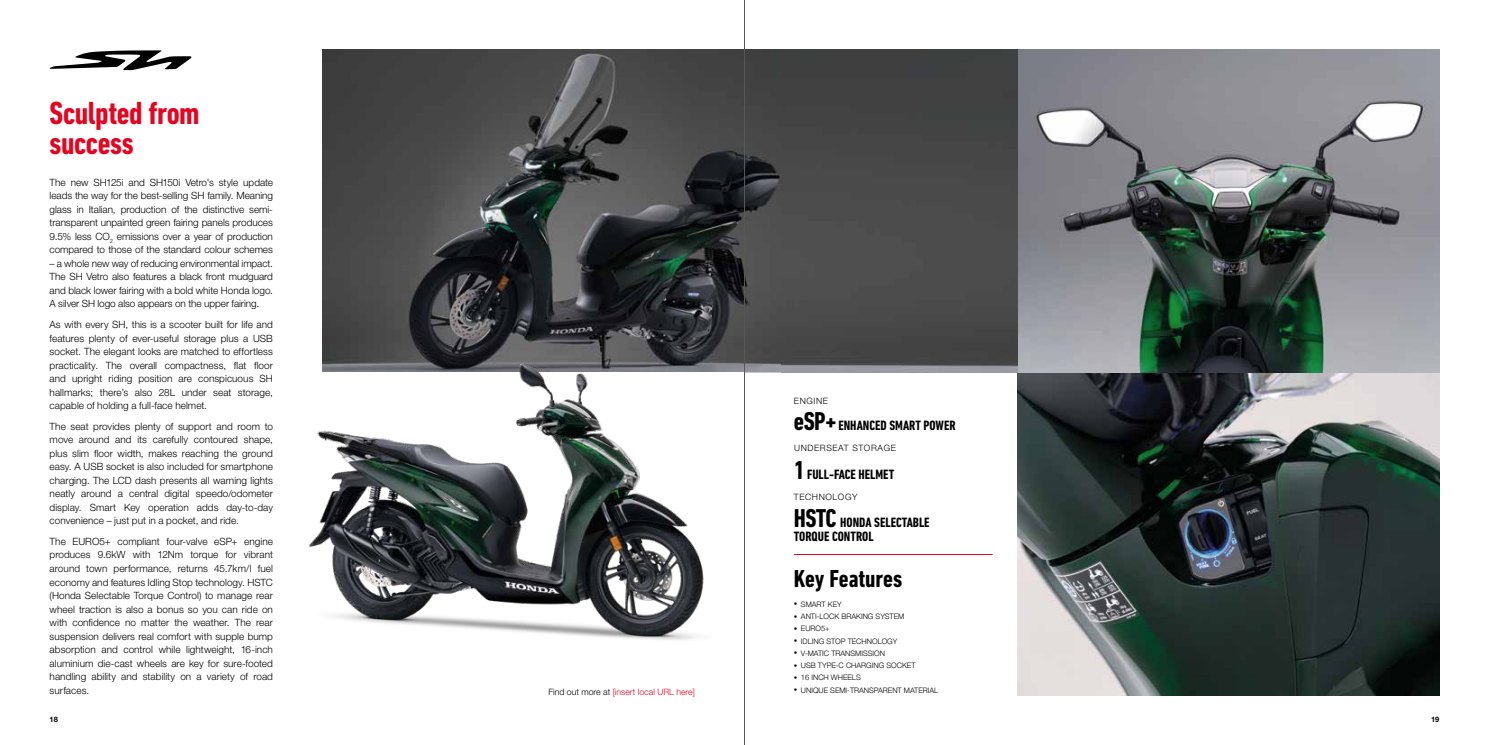
<style>
.page{position:relative;width:1489px;height:745px;background:#fff}
.page>*{position:absolute;margin:0;border:0;box-sizing:border-box;transform-origin:0 0}
.t1{font:700 condensed 32.5px/30px "DIN Next LT Pro";letter-spacing:-.015em;color:#e40521}
.t2{font:700 condensed 25px "DIN Next LT Pro";letter-spacing:-.005em;color:#000}
.t3{font:700 condensed 13.75px/14.4px "DIN Next LT Pro";color:#000}
.t4{font:300 10px/13.5px "Helvetica Neue LT Pro";color:#000;text-align:justify}
.t5{font:300 8.75px "Helvetica Neue LT Pro";color:#e40521}
.t6{font:300 8.75px "Helvetica Neue LT Pro";letter-spacing:.07em;color:#000}
.t7{font:300 7.5px "Helvetica Neue";color:#000}
.t8{font:700 7.5px "Helvetica Neue LT Pro";color:#000}
.s1{color:#000}
.s2{font-size:26.25px}
.s3{font-family:"Proxima Nova";font-weight:700;font-size:10px}
</style>
<div class="page">
<hr style="left:794px;top:554px;width:198px;height:1px;background:#e40521">
<svg style="left:50px;top:50px;width:141px;height:20px"></svg>
<img style="left:322px;top:50px;width:459px;height:213px">
<img style="left:1017px;top:372px;width:422px;height:322px">
<svg style="left:1017px;top:50px;width:422px;height:322px;background:#777c7e"></svg>
<img style="left:308px;top:263px;width:501px;height:377px">
<img style="left:781px;top:50px;width:236px;height:322px">
<hr style="left:744px;top:0;width:1px;height:744px;background:#575756">
<h1 class="t1" style="left:50px;top:98px;width:151px">Sculpted from success</h1>
<p class="t4" style="left:50px;top:175px;width:225px">The new SH125i and SH150i Vetro's style update leads the way for the best-selling SH family. Meaning glass in Italian, production of the distinctive semi&shy;transparent unpainted green fairing panels produces 9.5% less CO<sub>2</sub> emissions over a year of production compared to those of the standard colour schemes</p>
<p class="t4" style="left:50px;top:256px;width:225px">– a whole new way of reducing environmental impact.<br>The SH Vetro also features a black front mudguard and black lower fairing with a bold white Honda logo.<br>A silver SH logo also appears on the upper fairing.</p>
<p class="t4" style="left:50px;top:317px;width:225px">As with every SH, this is a scooter built for life and features plenty of ever-useful storage plus a USB socket. The elegant looks are matched to effortless practicality. The overall compactness, flat floor and upright riding position are conspicuous SH hallmarks; there’s also 28L under seat storage, capable of holding a full-face helmet.</p>
<p class="t4" style="left:50px;top:419px;width:225px">The seat provides plenty of support and room to move around and its carefully contoured shape, plus slim floor width, makes reaching the ground easy. A USB socket is also included for smartphone charging. The LCD dash presents all warning lights neatly around a central digital speedo/odometer display. Smart Key operation adds day-to-day convenience – just put in a pocket, and ride.</p>
<p class="t4" style="left:50px;top:534px;width:225px">The EURO5+ compliant four-valve eSP+ engine produces 9.6kW with 12Nm torque for vibrant around town performance, returns 45.7km/l fuel economy and features Idling Stop technology. HSTC (Honda Selectable Torque Control) to manage rear wheel traction is also a bonus so you can ride on with confidence no matter the weather. The rear suspension delivers real comfort with supple bump absorption and control while lightweight, 16-inch aluminium die-cast wheels are key for sure-footed handling ability and stability on a variety of road surfaces.</p>
<p class="t5" style="left:548px;top:685px;width:148px"><span class="s1">Find out more at</span> [insert local URL here]</p>
<p class="t6" style="left:793px;top:395px;width:36px">ENGINE</p>
<h3 class="t3" style="left:793px;top:418px;width:163px"><span class="s2">eSP+</span> ENHANCED SMART POWER</h3>
<p class="t6" style="left:794px;top:442px;width:103px">UNDERSEAT STORAGE</p>
<h3 class="t3" style="left:794px;top:467px;width:102px"><span class="s2">1</span> FULL-FACE HELMET</h3>
<p class="t6" style="left:793px;top:491px;width:65px">TECHNOLOGY</p>
<h3 class="t3" style="left:793px;top:514px;width:137px"><span class="s2">HSTC</span> HONDA SELECTABLE<br>TORQUE CONTROL</h3>
<h2 class="t2" style="left:793px;top:563px;width:110px">Key Features</h2>
<p class="t7" style="left:793px;top:597px;width:49px"><span class="s3">•</span> SMART KEY</p>
<p class="t7" style="left:793px;top:609px;width:112px"><span class="s3">•</span> ANTI-LOCK BRAKING SYSTEM</p>
<p class="t7" style="left:793px;top:622px;width:37px"><span class="s3">•</span> EURO5+</p>
<p class="t7" style="left:793px;top:634px;width:105px"><span class="s3">•</span> IDLING STOP TECHNOLOGY</p>
<p class="t7" style="left:793px;top:646px;width:93px"><span class="s3">•</span> V-MATIC TRANSMISSION</p>
<p class="t7" style="left:793px;top:659px;width:123px"><span class="s3">•</span> USB TYPE-C CHARGING SOCKET</p>
<p class="t7" style="left:793px;top:671px;width:68px"><span class="s3">•</span> 16 INCH WHEELS</p>
<p class="t7" style="left:793px;top:683px;width:146px"><span class="s3">•</span> UNIQUE SEMI-TRANSPARENT MATERIAL</p>
<p class="t8" style="left:50px;top:714px;width:10px">18</p>
<p class="t8" style="left:1430px;top:714px;width:10px">19</p>
</div>
